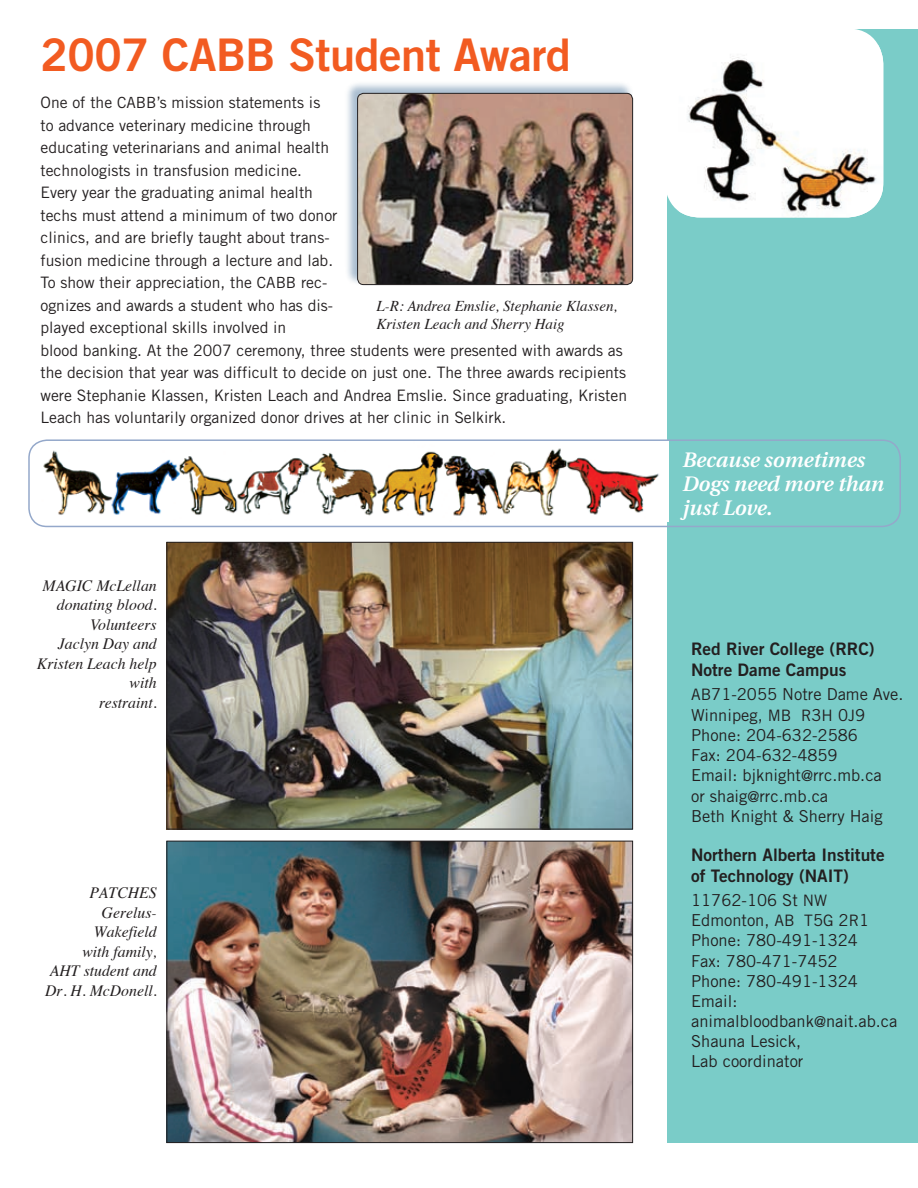
<style>
.page{position:relative;width:918px;height:1188px;background:#fff}
.page>*{position:absolute;margin:0;border:0;box-sizing:border-box;transform-origin:0 0}
.t1{font:45px "Trade Gothic Bold Two";letter-spacing:-.01em;color:#f25b21}
.t2{font:italic 600 21px/24px "Utopia";color:#fff}
.t3{font:17.25px/21px "Trade Gothic Bold Two";color:#231f20}
.t4{font:16.5px/20.1px "Trade Gothic";color:#231f20}
.t5{font:15.75px/22.5px "Trade Gothic";color:#231f20}
.t6{font:italic 15.75px/19.5px "Times";color:#231f20;text-align:right}
.t7{font:italic 15px/18px "Times";color:#231f20}
.s1{font-size:15.3px}
.s2{font-size:15.75px}
.s3{font-size:15px}
</style>
<div class="page">
<div style="left:668px;top:29px;width:250px;height:1114px;background:#7accc8"></div>
<div style="left:344px;top:80px;width:289px;height:205px;background:#144a7c;opacity:.36"></div>
<img style="left:358px;top:93px;width:275px;height:192px">
<div style="left:357px;top:93px;width:276px;height:192px;border:1px solid #231f20;border-radius:6px"></div>
<img style="left:31px;top:442px;width:628px;height:79px">
<img style="left:168px;top:843px;width:463px;height:298px">
<div style="left:166px;top:841px;width:467px;height:302px;border:1px solid #231f20"></div>
<img style="left:168px;top:544px;width:463px;height:283px">
<div style="left:166px;top:542px;width:467px;height:287px;border:1px solid #231f20"></div>
<div style="left:28px;top:439px;width:873px;height:88px;border:2px solid #94a8ca;border-radius:18px"></div>
<div style="left:664px;top:28px;width:220px;height:189px;background:#fff;border-radius:36px"></div>
<img style="left:679px;top:45px;width:204px;height:172px">
<div style="left:657px;top:22px;width:193px;height:29px;background:#fff"></div>
<h1 class="t1" style="left:40px;top:27px;width:532px">2007 CABB Student Award</h1>
<p class="t5" style="left:40px;top:91px;width:588px">One of the <span class="s1">CABB</span>’s mission statements is<br>to advance veterinary medicine through<br>educating veterinarians and animal health<br>technologists in transfusion medicine.<br>Every year the graduating animal health<br>techs must attend a minimum of two donor<br>clinics, and are briefly taught about trans-<br>fusion medicine through a lecture and lab.<br>To show their appreciation, the <span class="s1">CABB</span> rec-<br>ognizes and awards a student who has dis-<br>played exceptional skills involved in<br>blood banking. At the 2007 ceremony, three students were presented with awards as the decision that year was difficult to decide on just one. The three awards recipients were Stephanie Klassen, Kristen Leach and Andrea Emslie. Since graduating, Kristen Leach has voluntarily organized donor drives at her clinic in Selkirk.</p>
<p class="t7" style="left:376px;top:296px;width:242px">L-R: Andrea Emslie, Stephanie Klassen,<br>Kristen Leach and Sherry Haig</p>
<p class="t6" style="left:37px;top:575px;width:121px">MAGIC McLellan donating blood.<br>Volunteers<br>Jaclyn Day and<br>Kristen Leach help with<br>restraint.</p>
<p class="t6" style="left:45px;top:882px;width:113px">PATCHES<br>Gerelus-<br>Wakefield<br>with family,<br>AHT student and<br>Dr. H. McDonell.</p>
<h2 class="t2" style="left:682px;top:448px;width:203px">Because sometimes<br>Dogs need more than just Love.</h2>
<p class="t3" style="left:691px;top:638px;width:185px">Red River College (RRC)<br>Notre Dame Campus</p>
<p class="t4" style="left:691px;top:684px;width:214px"><span class="s2">AB</span>71-2055 Notre Dame Ave.<br>Winnipeg, <span class="s2">MB R</span>3<span class="s2">H</span> 0<span class="s2">J</span>9<br>Phone: 204-632-2586<br>Fax: 204-632-4859<br>Email: bjknight<span class="s3">@</span>rrc.mb.ca<br>or shaig<span class="s3">@</span>rrc.mb.ca<br>Beth Knight &amp; Sherry Haig</p>
<p class="t3" style="left:691px;top:844px;width:195px">Northern Alberta Institute of Technology (NAIT)</p>
<p class="t4" style="left:691px;top:890px;width:208px">11762-106 St <span class="s2">NW<br></span>Edmonton, <span class="s2">AB T</span>5<span class="s2">G</span> 2<span class="s2">R</span>1<br>Phone: 780-491-1324<br>Fax: 780-471-7452<br>Phone: 780-491-1324<br>Email: animalbloodbank<span class="s3">@</span>nait.ab.ca<br>Shauna Lesick,<br>Lab coordinator</p>
</div>
